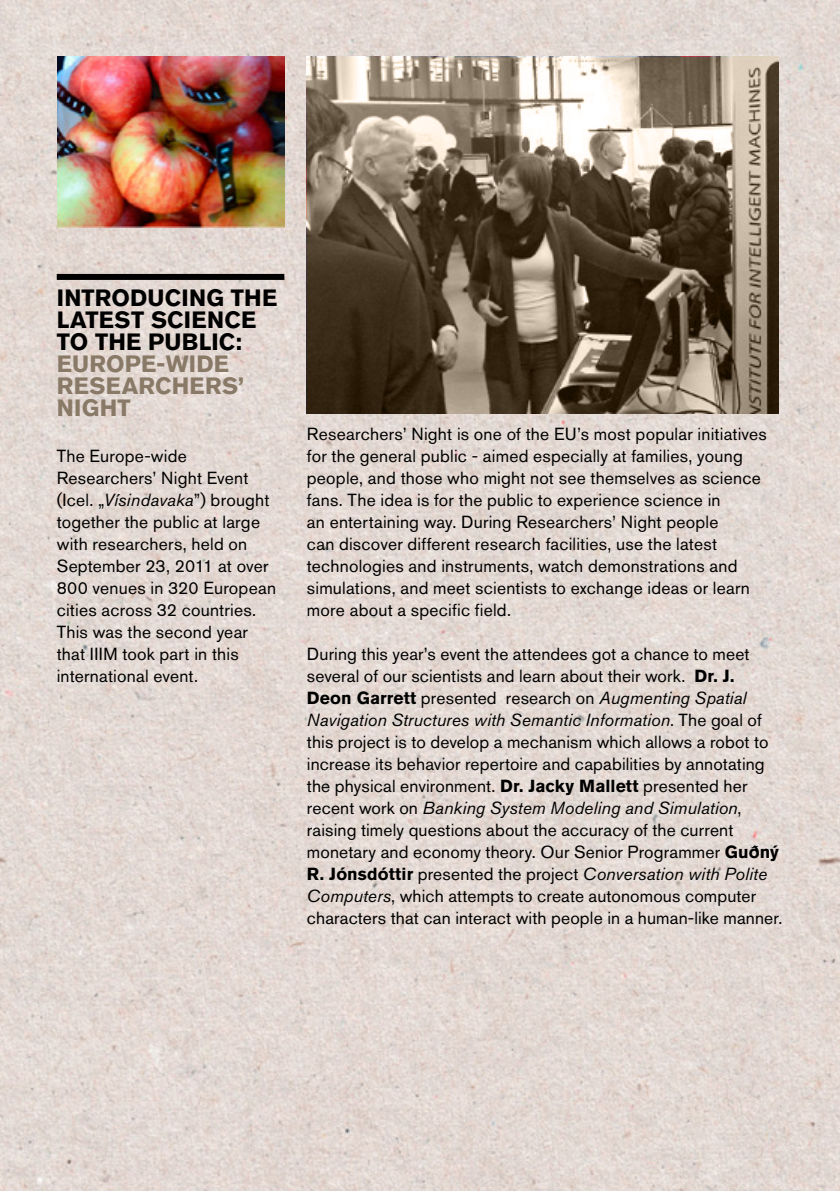
<style>
.page{position:relative;width:840px;height:1191px;background:#fff}
.page>*{position:absolute;margin:0;border:0;box-sizing:border-box;transform-origin:0 0}
.t1{font:700 23.4px/22px "Akzidenz Grotesk BQ";letter-spacing:.01em;color:#000}
.t2{font:700 23.4px/22px "Akzidenz Grotesk BQ";letter-spacing:.015em;color:#897967}
.t3{font:17.4px/22px "Akzidenz Grotesk BQ";letter-spacing:.01em;color:#000}
.s1{font-style:italic}
.s2{font-weight:700}
</style>
<div class="page">
<img style="left:0;top:0;width:839px;height:1191px">
<img style="left:57px;top:57px;width:227px;height:170px">
<svg style="left:307px;top:57px;width:471px;height:356px;background:#776857"></svg>
<div style="left:57px;top:274px;width:227px;height:6px;background:#000"></div>
<h1 class="t1" style="left:57px;top:287px;width:222px">INTRODUCING THE<br>LATEST SCIENCE<br>TO THE PUBLIC:</h1>
<h1 class="t2" style="left:57px;top:353px;width:189px">EUROPE-WIDE<br>RESEARCHERS’<br>NIGHT</h1>
<p class="t3" style="left:57px;top:445px;width:221px">The Europe-wide<br>Researchers’ Night Event (Icel. „<span class="s1">Vísindavaka</span>”) brought together the public at large with researchers, held on<br>September 23, 2011 at over<br>800 venues in 320 European cities across 32 countries.<br>This was the second year that IIIM took part in this international event.</p>
<p class="t3" style="left:307px;top:423px;width:461px">Researchers’ Night is one of the EU’s most popular initiatives for the general public - aimed especially at families, young people, and those who might not see themselves as science fans. The idea is for the public to experience science in<br>an entertaining way. During Researchers’ Night people<br>can discover different research facilities, use the latest technologies and instruments, watch demonstrations and simulations, and meet scientists to exchange ideas or learn more about a specific field.</p>
<p class="t3" style="left:307px;top:643px;width:476px">During this year’s event the attendees got a chance to meet several of our scientists and learn about their work. <span class="s2">DR. J.<br>DEON GARRETT</span> presented research on <span class="s1">Augmenting Spatial Navigation Structures with Semantic Information</span>. The goal of this project is to develop a mechanism which allows a robot to increase its behavior repertoire and capabilities by annotating the physical environment. <span class="s2">DR. JACKY MALLETT</span> presented her recent work on <span class="s1">Banking System Modeling and Simulation</span>, raising timely questions about the accuracy of the current monetary and economy theory. Our Senior Programmer <span class="s2">GUÐNÝ R. JÓNSDÓTTIR</span> presented the project <span class="s1">Conversation with Polite Computers</span>, which attempts to create autonomous computer characters that can interact with people in a human-like manner.</p>
</div>
